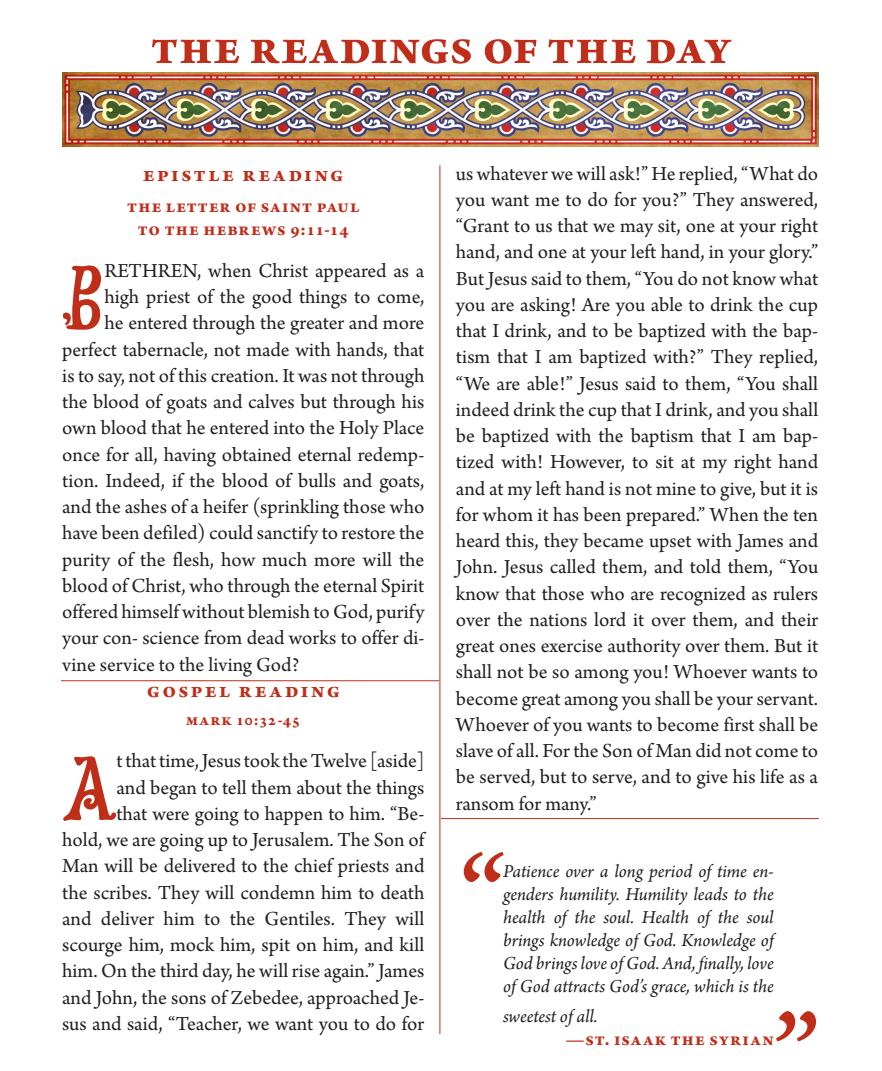
<style>
.page{position:relative;width:882px;height:1071px;background:#fff}
.page>*{position:absolute;margin:0;border:0;box-sizing:border-box;transform-origin:0 0}
.Section_Heading__10p{font:140px "Arno Pro";color:#c02d19}
._11_Body__3_Line_Dro{font:115.85px "KS Arche";color:#c02d19}
.TOC_Subhead{font:700 52.5px "Arno Pro";letter-spacing:.02em;color:#c02d19}
.Reading_Large_Headin{font:700 22.75px "Arno Pro";letter-spacing:.115em;color:#c02d19}
._11_Body__3_Line_Dro-2{font:21px/26.2px "Arno Pro";color:#231f20;text-align:justify}
._11_Body__No_Drop{font:italic 19.25px/23.1px "Arno Pro";letter-spacing:-.005em;color:#231f20;text-align:justify}
.Reading_Heading__11p{font:700 19.25px/23.1px "Arno Pro";letter-spacing:.055em;color:#c02d19;text-align:center}
.Hymn_Heading__11pt{font:700 19.25px "Arno Pro";letter-spacing:.07em;color:#c02d19}
.Reading_Heading__11p-2{font:700 17.5px "Arno Pro";color:#c02d19}
</style>
<div class="page">
<img style="left:63px;top:73px;width:756px;height:74px">
<hr style="left:439px;top:165px;width:1px;height:869px;background:#c02d19">
<hr style="left:61px;top:680px;width:378px;height:1px;background:#c02d19">
<hr style="left:441px;top:818px;width:378px;height:1px;background:#c02d19">
<p class="TOC_Subhead" style="left:151px;top:17px;width:582px">THE READINGS OF THE DAY</p>
<p class="Reading_Large_Headin" style="left:143px;top:161px;width:202px">epistle reading</p>
<p class="Reading_Heading__11p" style="left:127px;top:195px;width:234px">the Letter of saint paul to the Hebrews 9:11-14</p>
<p class="_11_Body__3_Line_Dro" style="left:62px;top:241px;width:44px">B</p>
<p class="_11_Body__3_Line_Dro-2" style="left:104px;top:259px;width:322px">RETHREN, when Christ appeared as a</p>
<p class="_11_Body__3_Line_Dro-2" style="left:104px;top:285px;width:322px">high priest of the good things to come,</p>
<p class="_11_Body__3_Line_Dro-2" style="left:104px;top:311px;width:321px">he entered through the greater and more</p>
<p class="_11_Body__3_Line_Dro-2" style="left:62px;top:337px;width:364px">perfect tabernacle, not made with hands, that</p>
<p class="_11_Body__3_Line_Dro-2" style="left:62px;top:364px;width:364px">is to say, not of this creation. It was not through</p>
<p class="_11_Body__3_Line_Dro-2" style="left:62px;top:390px;width:364px">the blood of goats and calves but through his</p>
<p class="_11_Body__3_Line_Dro-2" style="left:62px;top:416px;width:364px">own blood that he entered into the Holy Place</p>
<p class="_11_Body__3_Line_Dro-2" style="left:62px;top:442px;width:364px">once for all, having obtained eternal redemp-</p>
<p class="_11_Body__3_Line_Dro-2" style="left:62px;top:469px;width:364px">tion. Indeed, if the blood of bulls and goats,</p>
<p class="_11_Body__3_Line_Dro-2" style="left:62px;top:495px;width:364px">and the ashes of a heifer (sprinkling those who</p>
<p class="_11_Body__3_Line_Dro-2" style="left:62px;top:521px;width:364px">have been defiled) could sanctify to restore the</p>
<p class="_11_Body__3_Line_Dro-2" style="left:62px;top:547px;width:364px">purity of the flesh, how much more will the</p>
<p class="_11_Body__3_Line_Dro-2" style="left:62px;top:574px;width:364px">blood of Christ, who through the eternal Spirit</p>
<p class="_11_Body__3_Line_Dro-2" style="left:62px;top:600px;width:364px">offered himself without blemish to God, purify</p>
<p class="_11_Body__3_Line_Dro-2" style="left:62px;top:626px;width:364px">your con- science from dead works to offer di-</p>
<p class="_11_Body__3_Line_Dro-2" style="left:62px;top:652px;width:239px">vine service to the living God?</p>
<p class="Reading_Large_Headin" style="left:147px;top:677px;width:195px">gospel reading</p>
<p class="Reading_Heading__11p-2" style="left:186px;top:710px;width:116px">mark 10:32-45</p>
<p class="_11_Body__3_Line_Dro-2" style="left:62px;top:749px;width:366px;text-align:right">t that time, Jesus took the Twelve [aside]<br>and began to tell them about the things<br>that were going to happen to him. “Be-<br>hold, we are going up to Jerusalem. The Son of Man will be delivered to the chief priests and the scribes. They will condemn him to death and deliver him to the Gentiles. They will scourge him, mock him, spit on him, and kill him. On the third day, he will rise again.” James and John, the sons of Zebedee, approached Je&shy;sus and said, “Teacher, we want you to do for</p>
<p class="_11_Body__3_Line_Dro" style="left:62px;top:732px;width:56px">A</p>
<p class="_11_Body__3_Line_Dro-2" style="left:456px;top:161px;width:364px">us whatever we will ask!” He replied, “What do you want me to do for you?” They answered, “Grant to us that we may sit, one at your right hand, and one at your left hand, in your glory.” But Jesus said to them, “You do not know what you are asking! Are you able to drink the cup that I drink, and to be baptized with the bap&shy;tism that I am baptized with?” They replied, “We are able!” Jesus said to them, “You shall indeed drink the cup that I drink, and you shall be baptized with the baptism that I am bap&shy;tized with! However, to sit at my right hand and at my left hand is not mine to give, but it is for whom it has been prepared.” When the ten heard this, they became upset with James and John. Jesus called them, and told them, “You know that those who are recognized as rulers over the nations lord it over them, and their great ones exercise authority over them. But it shall not be so among you! Whoever wants to become great among you shall be your servant.<br>Whoever of you wants to become first shall be slave of all. For the Son of Man did not come to be served, but to serve, and to give his life as a ransom for many.”</p>
<p class="Section_Heading__10p" style="left:459px;top:824px;width:51px">“</p>
<p class="_11_Body__No_Drop" style="left:503px;top:860px;width:272px">Patience over a long period of time en&shy;genders humility. Humility leads to the health of the soul. Health of the soul brings knowledge of God. Knowledge of God brings love of God. And, finally, love of God attracts God’s grace, which is the</p>
<p class="_11_Body__No_Drop" style="left:503px;top:1005px;width:96px">sweetest of all.</p>
<p class="Hymn_Heading__11pt" style="left:565px;top:1028px;width:210px">—St. isaak the syrian</p>
<p class="Section_Heading__10p" style="left:771px;top:983px;width:51px">”</p>
</div>
